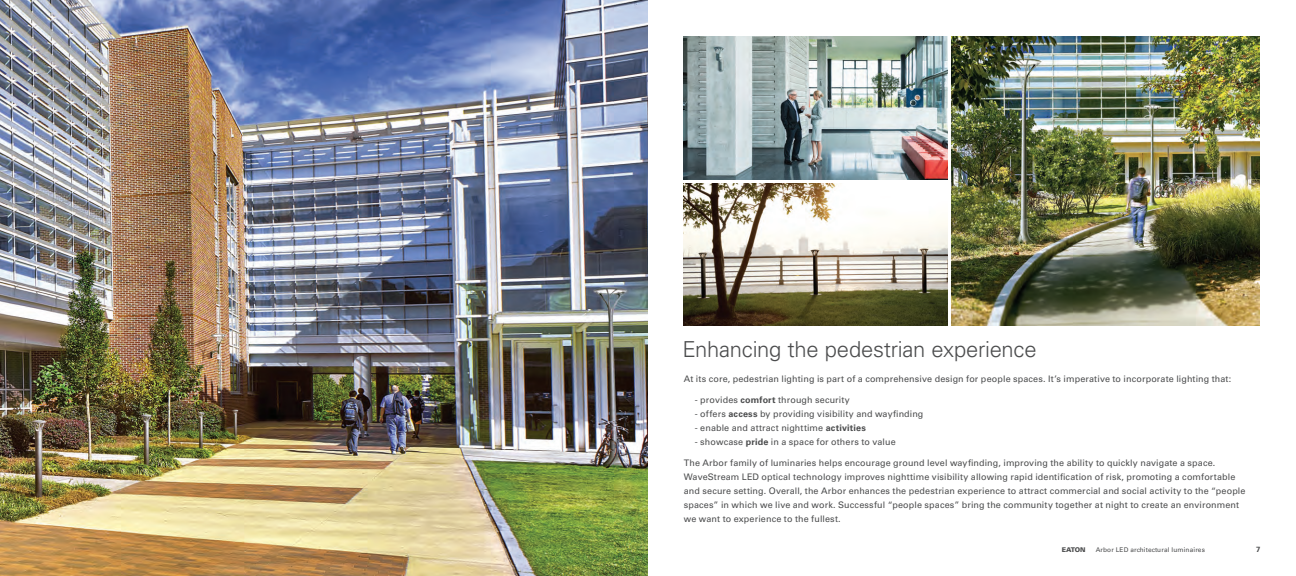
<style>
.page{position:relative;width:1296px;height:576px;background:#fff}
.page>*{position:absolute;margin:0;border:0;box-sizing:border-box;transform-origin:0 0}
.t1{font:300 22px "Univers LT Std";letter-spacing:-.015em;color:#4b4c4d}
.t2{font:9px/14px "Univers LT Std";letter-spacing:.01em;color:#4b4c4d}
.t3{font:700 7.5px "Univers LT Std";color:#4b4c4d}
.t4{font:6.5px "Univers LT Std";letter-spacing:.015em;color:#4b4c4d}
.t5{font:900 6.5px "Univers LT Std";letter-spacing:-.02em;color:#4b4c4d}
.s1{font-weight:700}
</style>
<div class="page">
<img style="left:0;top:0;width:648px;height:576px">
<img style="left:684px;top:36px;width:263px;height:144px">
<img style="left:951px;top:36px;width:309px;height:289px">
<img style="left:684px;top:183px;width:263px;height:142px">
<h1 class="t1" style="left:682px;top:336px;width:356px">Enhancing the pedestrian experience</h1>
<p class="t2" style="left:684px;top:372px;width:549px">At its core, pedestrian lighting is part of a comprehensive design for people spaces. It’s imperative to incorporate lighting that:</p>
<p class="t2" style="left:695px;top:393px;width:157px">- provides <span class="s1">comfort</span> through security</p>
<p class="t2" style="left:695px;top:407px;width:230px">- offers <span class="s1">access</span> by providing visibility and wayfinding</p>
<p class="t2" style="left:695px;top:421px;width:173px">- enable and attract nighttime <span class="s1">activities</span></p>
<p class="t2" style="left:695px;top:435px;width:202px">- showcase <span class="s1">pride</span> in a space for others to value</p>
<p class="t2" style="left:684px;top:456px;width:563px">The Arbor family of luminaries helps encourage ground level wayfinding, improving the ability to quickly navigate a space.<br>WaveStream LED optical technology improves nighttime visibility allowing rapid identification of risk, promoting a comfortable and secure setting. Overall, the Arbor enhances the pedestrian experience to attract commercial and social activity to the “people spaces” in which we live and work. Successful “people spaces” bring the community together at night to create an environment we want to experience to the fullest.</p>
<p class="t5" style="left:1062px;top:545px;width:25px">EATON</p>
<p class="t4" style="left:1096px;top:545px;width:111px">Arbor LED architectural luminaires</p>
<p class="t3" style="left:1256px;top:545px;width:6px">7</p>
</div>
